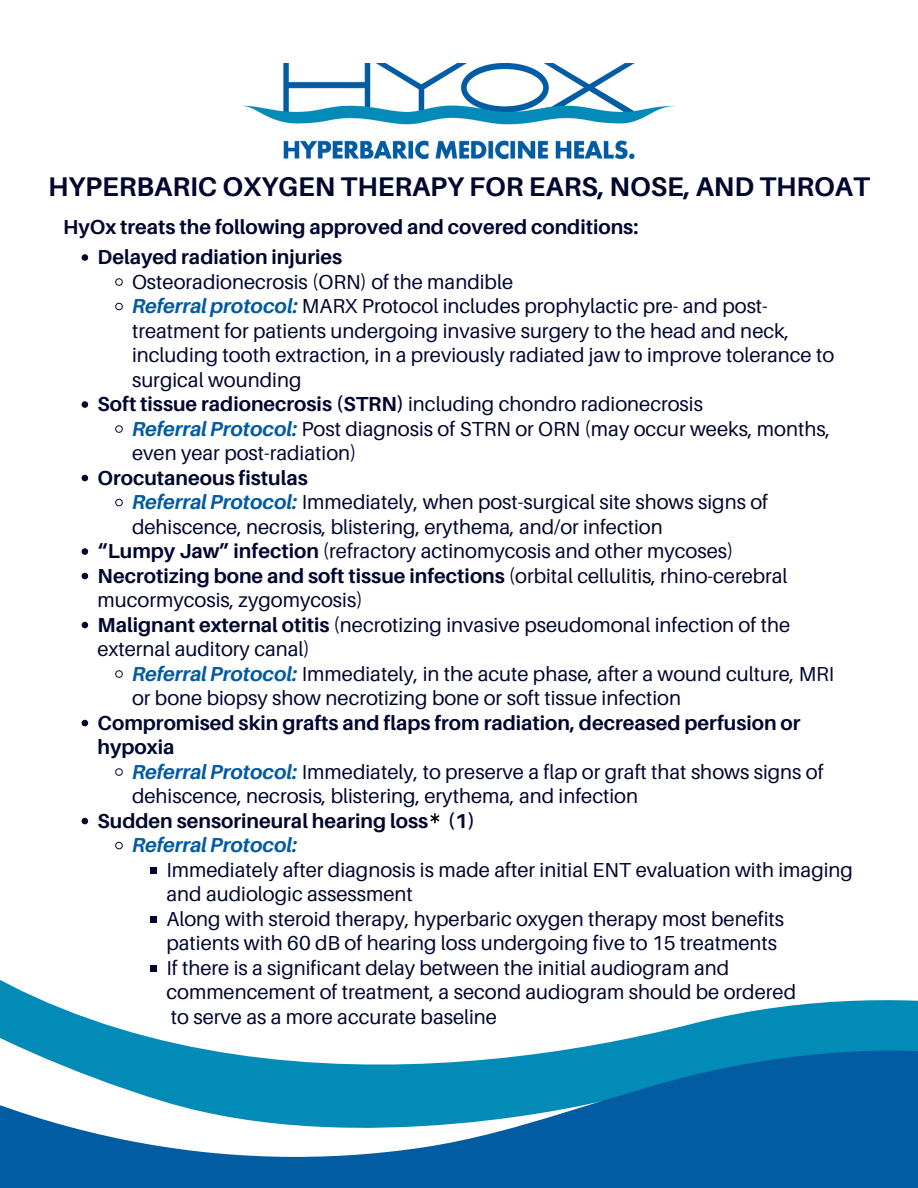
<style>
.page{position:relative;width:918px;height:1188px;background:#fff}
.page>*{position:absolute;margin:0;border:0;box-sizing:border-box;transform-origin:0 0}
.t1{font:700 27px "Aileron";color:#00072f}
.t2{font:20.25px/24.5px "Aileron";color:#00072f}
.t3{font:700 20.25px/24.5px "Aileron";color:#00072f}
.t4{font:italic 700 20.25px "Aileron";color:#015ba3}
.s1{font-weight:700;font-style:italic;color:#015ba3}
.s2{font-weight:400}
.s3{font-weight:700}
</style>
<div class="page">
<svg style="left:150px;top:873px;width:768px;height:152px"></svg>
<svg style="left:0;top:943px;width:724px;height:82px"></svg>
<svg style="left:0;top:1025px;width:918px;height:163px"></svg>
<svg style="left:82px;top:254px;width:6px;height:7px"></svg>
<svg style="left:115px;top:278px;width:8px;height:8px"></svg>
<svg style="left:115px;top:303px;width:8px;height:7px"></svg>
<svg style="left:82px;top:401px;width:6px;height:7px"></svg>
<svg style="left:115px;top:425px;width:8px;height:8px"></svg>
<svg style="left:82px;top:475px;width:6px;height:6px"></svg>
<svg style="left:115px;top:499px;width:8px;height:7px"></svg>
<svg style="left:82px;top:548px;width:6px;height:7px"></svg>
<svg style="left:82px;top:573px;width:6px;height:6px"></svg>
<svg style="left:82px;top:622px;width:6px;height:6px"></svg>
<svg style="left:115px;top:670px;width:8px;height:8px"></svg>
<svg style="left:82px;top:720px;width:6px;height:6px"></svg>
<svg style="left:115px;top:768px;width:8px;height:8px"></svg>
<svg style="left:82px;top:818px;width:6px;height:6px"></svg>
<svg style="left:115px;top:842px;width:8px;height:7px"></svg>
<div style="left:150px;top:867px;width:7px;height:6px;background:#00072f"></div>
<div style="left:150px;top:916px;width:7px;height:6px;background:#00072f"></div>
<div style="left:150px;top:965px;width:7px;height:6px;background:#00072f"></div>
<svg style="left:430px;top:813px;width:9px;height:10px"></svg>
<img style="left:243px;top:64px;width:433px;height:94px">
<p class="t1" style="left:48px;top:170px;width:823px">HYPERBARIC OXYGEN THERAPY FOR EARS, NOSE, AND THROAT</p>
<p class="t3" style="left:63px;top:214px;width:577px">HyOx treats the following approved and covered conditions:</p>
<p class="t3" style="left:98px;top:245px;width:246px">Delayed radiation injuries</p>
<p class="t2" style="left:132px;top:269px;width:383px">Osteoradionecrosis (ORN) of the mandible</p>
<p class="t2" style="left:132px;top:294px;width:704px"><span class="s1">Referral protocol:</span> MARX Protocol includes prophylactic pre- and post&shy;treatment for patients undergoing invasive surgery to the head and neck, including tooth extraction, in a previously radiated jaw to improve tolerance to surgical wounding</p>
<p class="t3" style="left:98px;top:392px;width:607px">Soft tissue radionecrosis (STRN) <span class="s2">including chondro radionecrosis</span></p>
<p class="t2" style="left:132px;top:416px;width:700px"><span class="s1">Referral Protocol:</span> Post diagnosis of STRN or ORN (may occur weeks, months, even year post-radiation)</p>
<p class="t3" style="left:98px;top:465px;width:212px">Orocutaneous fistulas</p>
<p class="t2" style="left:132px;top:490px;width:638px"><span class="s1">Referral Protocol:</span> Immediately, when post-surgical site shows signs of dehiscence, necrosis, blistering, erythema, and/or infection</p>
<p class="t2" style="left:98px;top:539px;width:637px"><span class="s3">“Lumpy Jaw” infection</span> (refractory actinomycosis and other mycoses)</p>
<p class="t2" style="left:98px;top:563px;width:691px"><span class="s3">Necrotizing bone and soft tissue infections</span> (orbital cellulitis, rhino-cerebral mucormycosis, zygomycosis)</p>
<p class="t2" style="left:98px;top:612px;width:694px"><span class="s3">Malignant external otitis</span> (necrotizing invasive pseudomonal infection of the external auditory canal)</p>
<p class="t2" style="left:132px;top:661px;width:704px"><span class="s1">Referral Protocol:</span> Immediately, in the acute phase, after a wound culture, MRI or bone biopsy show necrotizing bone or soft tissue infection</p>
<p class="t3" style="left:98px;top:710px;width:704px">Compromised skin grafts and flaps from radiation, decreased perfusion or hypoxia</p>
<p class="t2" style="left:132px;top:759px;width:693px"><span class="s1">Referral Protocol:</span> Immediately, to preserve a flap or graft that shows signs of dehiscence, necrosis, blistering, erythema, and infection</p>
<p class="t3" style="left:98px;top:808px;width:379px">Sudden sensorineural hearing loss (1)</p>
<p class="t4" style="left:132px;top:833px;width:167px">Referral Protocol:</p>
<p class="t2" style="left:166px;top:857px;width:688px">Immediately after diagnosis is made after initial ENT evaluation with imaging and audiologic assessment</p>
<p class="t2" style="left:166px;top:906px;width:619px">Along with steroid therapy, hyperbaric oxygen therapy most benefits patients with 60 dB of hearing loss undergoing five to 15 treatments</p>
<p class="t2" style="left:166px;top:955px;width:631px">If there is a significant delay between the initial audiogram and commencement of treatment, a second audiogram should be ordered to serve as a more accurate baseline</p>
</div>
